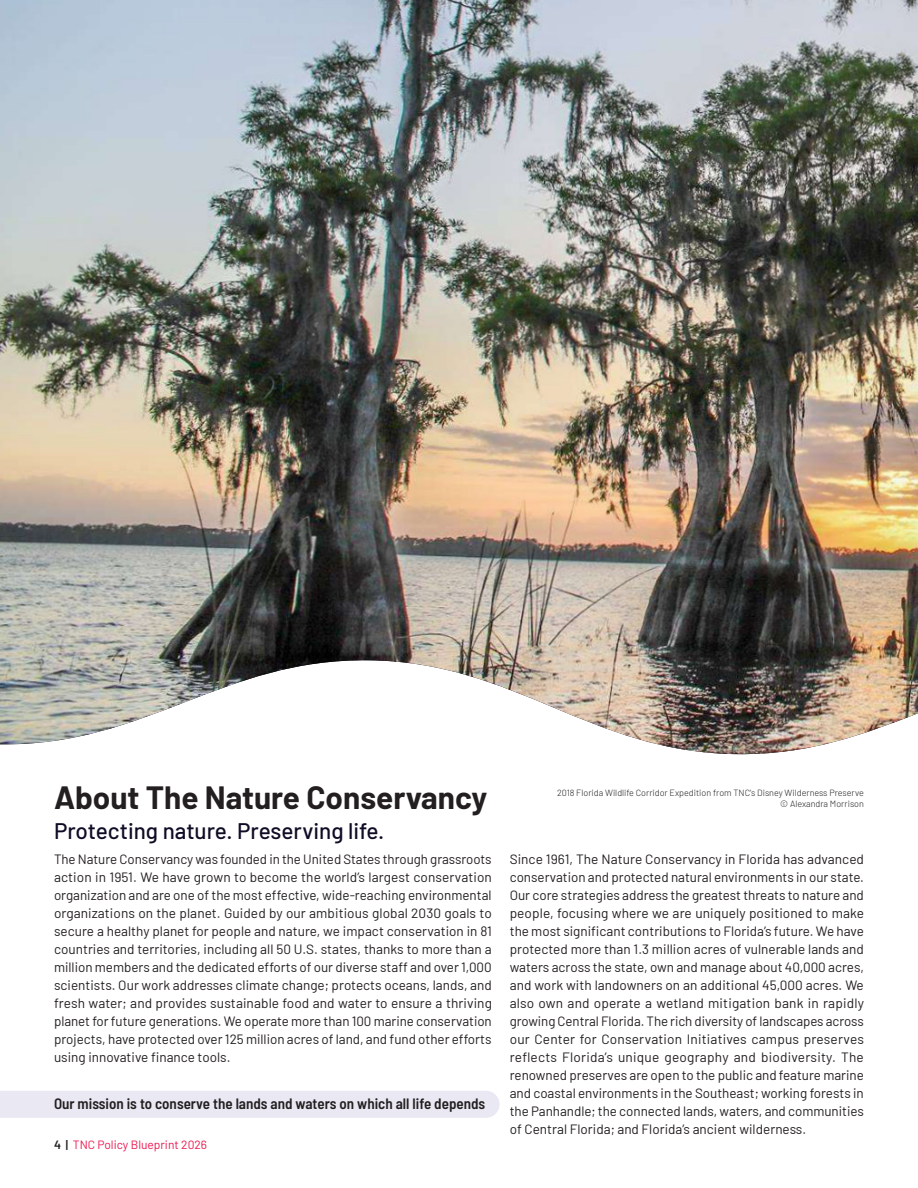
<style>
.page{position:relative;width:918px;height:1188px;background:#fff}
.page>*{position:absolute;margin:0;border:0;box-sizing:border-box;transform-origin:0 0}
.Headline{font:700 31.5px "Barlow";color:#231f20}
.Subhead{font:500 22.5px "Barlow";color:#0e0d25}
.t1{font:600 semi-condensed 15px "Barlow";color:#231f20}
.Body{font:13.5px/18px "Barlow";color:#231f20;text-align:justify}
.t2{font:12px "Barlow";color:#ed1951}
.Photo_Caption{font:300 9px "Barlow";color:#231f20}
.s1{font-weight:600;color:#231f20}
</style>
<div class="page">
<img style="left:0;top:0;width:918px;height:755px">
<div style="left:0;top:1091px;width:500px;height:27px;background:#e9e8f3"></div>
<p class="Headline" style="left:54px;top:774px;width:435px">About The Nature Conservancy</p>
<p class="Photo_Caption" style="left:557px;top:786px;width:308px">2018 Florida Wildlife Corridor Expedition from TNC's Disney Wilderness Preserve</p>
<p class="Photo_Caption" style="left:780px;top:797px;width:85px">© Alexandra Morrison</p>
<p class="Subhead" style="left:54px;top:815px;width:332px">Protecting nature. Preserving life.</p>
<p class="Body" style="left:54px;top:849px;width:440px">The Nature Conservancy was founded in the United States through grassroots action in 1951. We have grown to become the world’s largest conservation organization and are one of the most effective, wide-reaching environmental organizations on the planet. Guided by our ambitious global 2030 goals to secure a healthy planet for people and nature, we impact conservation in 81 countries and territories, including all 50 U.S. states, thanks to more than a million members and the dedicated efforts of our diverse staff and over 1,000 scientists. Our work addresses climate change; protects oceans, lands, and fresh water; and provides sustainable food and water to ensure a thriving planet for future generations. We operate more than 100 marine conservation projects, have protected over 125 million acres of land, and fund other efforts using innovative finance tools.</p>
<p class="Body" style="left:510px;top:849px;width:356px">Since 1961, The Nature Conservancy in Florida has advanced conservation and protected natural environments in our state.<br>Our core strategies address the greatest threats to nature and people, focusing where we are uniquely positioned to make the most significant contributions to Florida’s future. We have protected more than 1.3 million acres of vulnerable lands and waters across the state, own and manage about 40,000 acres, and work with landowners on an additional 45,000 acres. We also own and operate a wetland mitigation bank in rapidly growing Central Florida. The rich diversity of landscapes across our Center for Conservation Initiatives campus preserves reflects Florida’s unique geography and biodiversity. The renowned preserves are open to the public and feature marine and coastal environments in the Southeast; working forests in the Panhandle; the connected lands, waters, and communities of Central Florida; and Florida’s ancient wilderness.</p>
<p class="t1" style="left:54px;top:1093px;width:433px">Our mission is to conserve the lands and waters on which all life depends</p>
<p class="t2" style="left:54px;top:1136px;width:155px"><span class="s1">4 |</span> TNC Policy Blueprint 2026</p>
</div>
